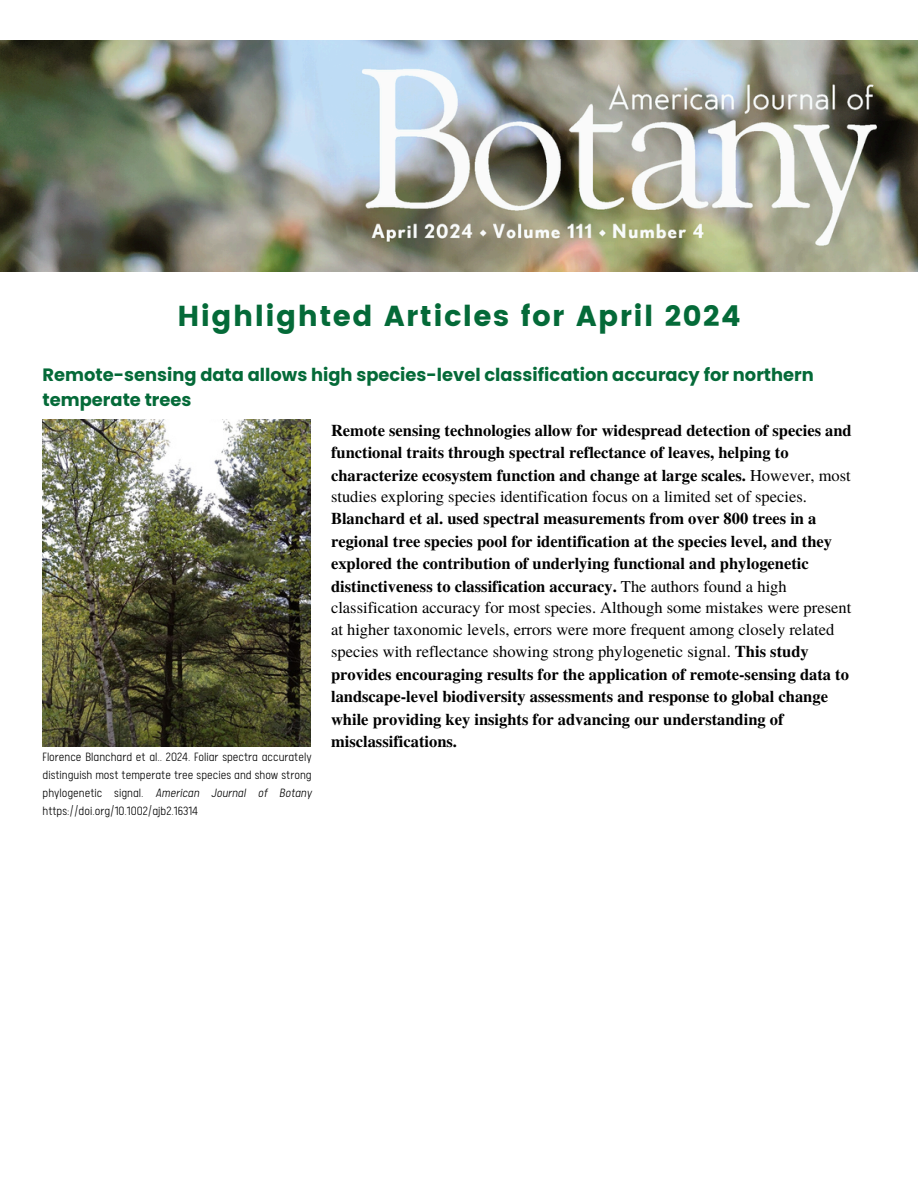
<style>
.page{position:relative;width:918px;height:1188px;background:#fff}
.page>*{position:absolute;margin:0;border:0;box-sizing:border-box;transform-origin:0 0}
.t1{font:28.8px "Poppins";letter-spacing:.05em;color:#046a38}
.t2{font:700 17.85px/24.6px "Poppins";color:#046a38}
.t3{font:700 16.5px/22.2px "Te X Gyre Termes";color:#000}
.t4{font:300 13.5px/18px "Calps Sans";color:#000;text-align:justify}
.s1{font-weight:400}
.s2{font-style:italic}
</style>
<div class="page">
<img style="left:0;top:41px;width:918px;height:230px">
<img style="left:43px;top:419px;width:267px;height:328px">
<h1 class="t1" style="left:177px;top:299px;width:565px">Highlighted Articles for April 2024</h1>
<h3 class="t2" style="left:43px;top:363px;width:773px">Remote-sensing data allows high species-level classification accuracy for northern temperate trees</h3>
<p class="t3" style="left:331px;top:418px;width:522px">Remote sensing technologies allow for widespread detection of species and functional traits through spectral reflectance of leaves, helping to characterize ecosystem function and change at large scales. <span class="s1">However, most studies exploring species identification focus on a limited set of species.<br></span>Blanchard et al. used spectral measurements from over 800 trees in a regional tree species pool for identification at the species level, and they explored the contribution of underlying functional and phylogenetic distinctiveness to classification accuracy. <span class="s1">The authors found a high classification accuracy for most species. Although some mistakes were present at higher taxonomic levels, errors were more frequent among closely related species with reflectance showing strong phylogenetic signal.</span> This study provides encouraging results for the application of remote-sensing data to landscape-level biodiversity assessments and response to global change while providing key insights for advancing our understanding of misclassifications.</p>
<p class="t4" style="left:43px;top:750px;width:271px">Florence Blanchard et al.. 2024. Foliar spectra accurately distinguish most temperate tree species and show strong phylogenetic signal<span class="s2">. American Journal of Botany </span>https://doi.org/10.1002/ajb2.16314</p>
</div>
